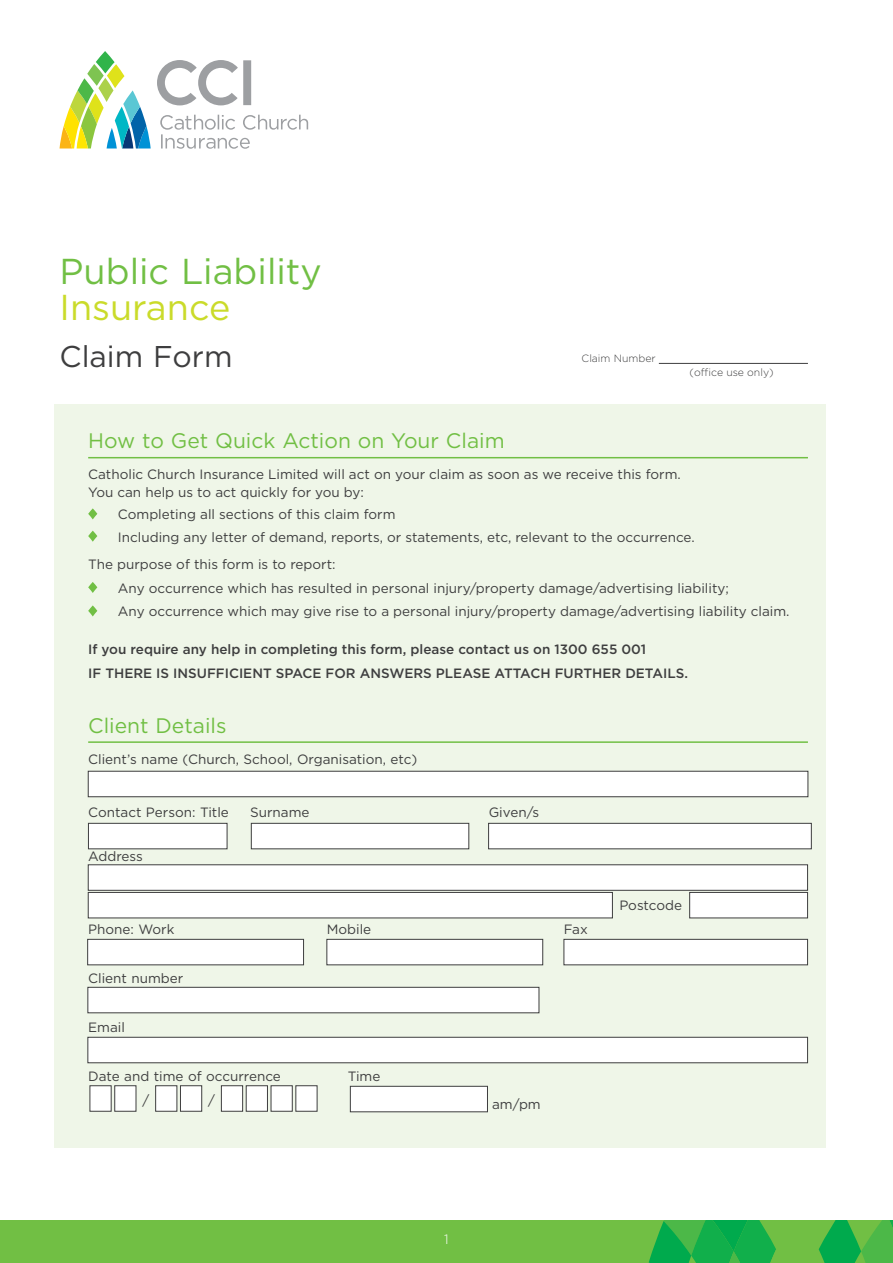
<style>
.page{position:relative;width:893px;height:1263px;background:#fff}
.page>*{position:absolute;margin:0;border:0;box-sizing:border-box;transform-origin:0 0}
.t1{font:36px/36px "Gotham";color:#71bf44}
.Main_Headline{font:30px "Gotham";color:#3e3e3f}
.Subhead_A{font:21px "Gotham";color:#71bf44}
.Question{font:13.5px/18px "Gotham";color:#3e3e3f}
.t2{font:500 13.5px "Gotham";color:#3e3e3f}
.t3{font:300 13.5px "Gotham";color:#fff}
.t4{font:300 10.5px "Gotham";color:#3e3e3f}
.s1{color:#cadb2a}
</style>
<div class="page">
<svg style="left:157px;top:60px;width:151px;height:89px"></svg>
<svg style="left:60px;top:64px;width:91px;height:84px"></svg>
<svg style="left:96px;top:51px;width:19px;height:22px"></svg>
<div style="left:0;top:1220px;width:893px;height:43px;background:#71bf44"></div>
<svg style="left:648px;top:1220px;width:128px;height:43px;background:#20b04a"></svg>
<svg style="left:819px;top:1220px;width:74px;height:43px"></svg>
<div style="left:55px;top:404px;width:771px;height:743px;background:#eff6e8"></div>
<hr style="left:88px;top:457px;width:720px;height:1px;background:#71bf44">
<hr style="left:88px;top:741px;width:720px;height:2px;background:#71bf44">
<svg style="left:88px;top:508px;width:9px;height:11px"></svg>
<svg style="left:88px;top:531px;width:9px;height:11px"></svg>
<svg style="left:88px;top:582px;width:9px;height:11px"></svg>
<svg style="left:88px;top:605px;width:9px;height:11px"></svg>
<div style="left:90px;top:1085px;width:21px;height:26px;background:#fff"></div>
<div style="left:115px;top:1085px;width:21px;height:26px;background:#fff"></div>
<div style="left:155px;top:1085px;width:22px;height:26px;background:#fff;border:1px solid #3e3e3f"></div>
<div style="left:180px;top:1085px;width:22px;height:26px;background:#fff;border:1px solid #3e3e3f"></div>
<div style="left:221px;top:1085px;width:22px;height:26px;background:#fff;border:1px solid #3e3e3f"></div>
<div style="left:246px;top:1085px;width:22px;height:26px;background:#fff;border:1px solid #3e3e3f"></div>
<div style="left:271px;top:1085px;width:21px;height:26px;background:#fff"></div>
<div style="left:296px;top:1085px;width:21px;height:26px;background:#fff"></div>
<div style="left:350px;top:1086px;width:138px;height:26px;background:#fff;border:1px solid #3e3e3f"></div>
<div style="left:88px;top:987px;width:451px;height:26px;background:#fff;border:1px solid #3e3e3f"></div>
<div style="left:88px;top:1037px;width:720px;height:26px;background:#fff;border:1px solid #3e3e3f"></div>
<div style="left:88px;top:771px;width:720px;height:26px;background:#fff;border:1px solid #3e3e3f"></div>
<hr style="left:659px;top:363px;width:149px;height:1px;background:#3e3e3f">
<div style="left:88px;top:864px;width:720px;height:26px;background:#fff;border:1px solid #3e3e3f"></div>
<div style="left:88px;top:892px;width:525px;height:26px;background:#fff;border:1px solid #3e3e3f"></div>
<div style="left:689px;top:892px;width:119px;height:26px;background:#fff;border:1px solid #3e3e3f"></div>
<div style="left:87px;top:939px;width:217px;height:26px;background:#fff;border:1px solid #3e3e3f"></div>
<div style="left:564px;top:939px;width:244px;height:26px;background:#fff;border:1px solid #3e3e3f"></div>
<div style="left:327px;top:939px;width:216px;height:26px;background:#fff;border:1px solid #3e3e3f"></div>
<div style="left:88px;top:823px;width:139px;height:26px;background:#fff;border:1px solid #3e3e3f"></div>
<div style="left:251px;top:823px;width:218px;height:26px;background:#fff;border:1px solid #3e3e3f"></div>
<div style="left:488px;top:823px;width:324px;height:26px;background:#fff;border:1px solid #3e3e3f"></div>
<p class="t1" style="left:60px;top:252px;width:264px">Public Liability<br><span class="s1">Insurance</span></p>
<p class="Main_Headline" style="left:60px;top:337px;width:175px">Claim Form</p>
<p class="t4" style="left:582px;top:352px;width:76px">Claim Number</p>
<p class="t4" style="left:690px;top:365px;width:86px">(office use only)</p>
<p class="Subhead_A" style="left:88px;top:428px;width:418px">How to Get Quick Action on Your Claim</p>
<p class="Question" style="left:88px;top:465px;width:594px">Catholic Church Insurance Limited will act on your claim as soon as we receive this form.<br>You can help us to act quickly for you by:</p>
<p class="Question" style="left:118px;top:505px;width:279px">Completing all sections of this claim form</p>
<p class="Question" style="left:118px;top:528px;width:578px">Including any letter of demand, reports, or statements, etc, relevant to the occurrence.</p>
<p class="Question" style="left:88px;top:555px;width:249px">The purpose of this form is to report:</p>
<p class="Question" style="left:118px;top:579px;width:612px">Any occurrence which has resulted in personal injury/property damage/advertising liability;</p>
<p class="Question" style="left:118px;top:602px;width:673px">Any occurrence which may give rise to a personal injury/property damage/advertising liability claim.</p>
<p class="t2" style="left:88px;top:640px;width:560px">If you require any help in completing this form, please contact us on 1300 655 001</p>
<p class="t2" style="left:88px;top:664px;width:601px">IF THERE IS INSUFFICIENT SPACE FOR ANSWERS PLEASE ATTACH FURTHER DETAILS.</p>
<p class="Subhead_A" style="left:88px;top:712px;width:140px">Client Details</p>
<p class="Question" style="left:88px;top:749px;width:331px">Client’s name (Church, School, Organisation, etc)</p>
<p class="Question" style="left:88px;top:802px;width:142px">Contact Person: Title</p>
<p class="Question" style="left:250px;top:802px;width:61px">Surname</p>
<p class="Question" style="left:489px;top:802px;width:52px">Given/s</p>
<p class="Question" style="left:88px;top:847px;width:56px">Address</p>
<p class="Question" style="left:88px;top:920px;width:88px">Phone: Work</p>
<p class="Question" style="left:327px;top:920px;width:46px">Mobile</p>
<p class="Question" style="left:564px;top:920px;width:26px">Fax</p>
<p class="Question" style="left:88px;top:969px;width:97px">Client number</p>
<p class="Question" style="left:88px;top:1018px;width:38px">Email</p>
<p class="Question" style="left:88px;top:1066px;width:194px">Date and time of occurrence</p>
<p class="Question" style="left:348px;top:1066px;width:34px">Time</p>
<p class="Question" style="left:142px;top:1091px;width:8px">/</p>
<p class="Question" style="left:208px;top:1091px;width:8px">/</p>
<p class="Question" style="left:492px;top:1095px;width:50px">am/pm</p>
<p class="Question" style="left:619px;top:896px;width:64px">Postcode</p>
<p class="t3" style="left:444px;top:1231px;width:6px">1</p>
</div>
